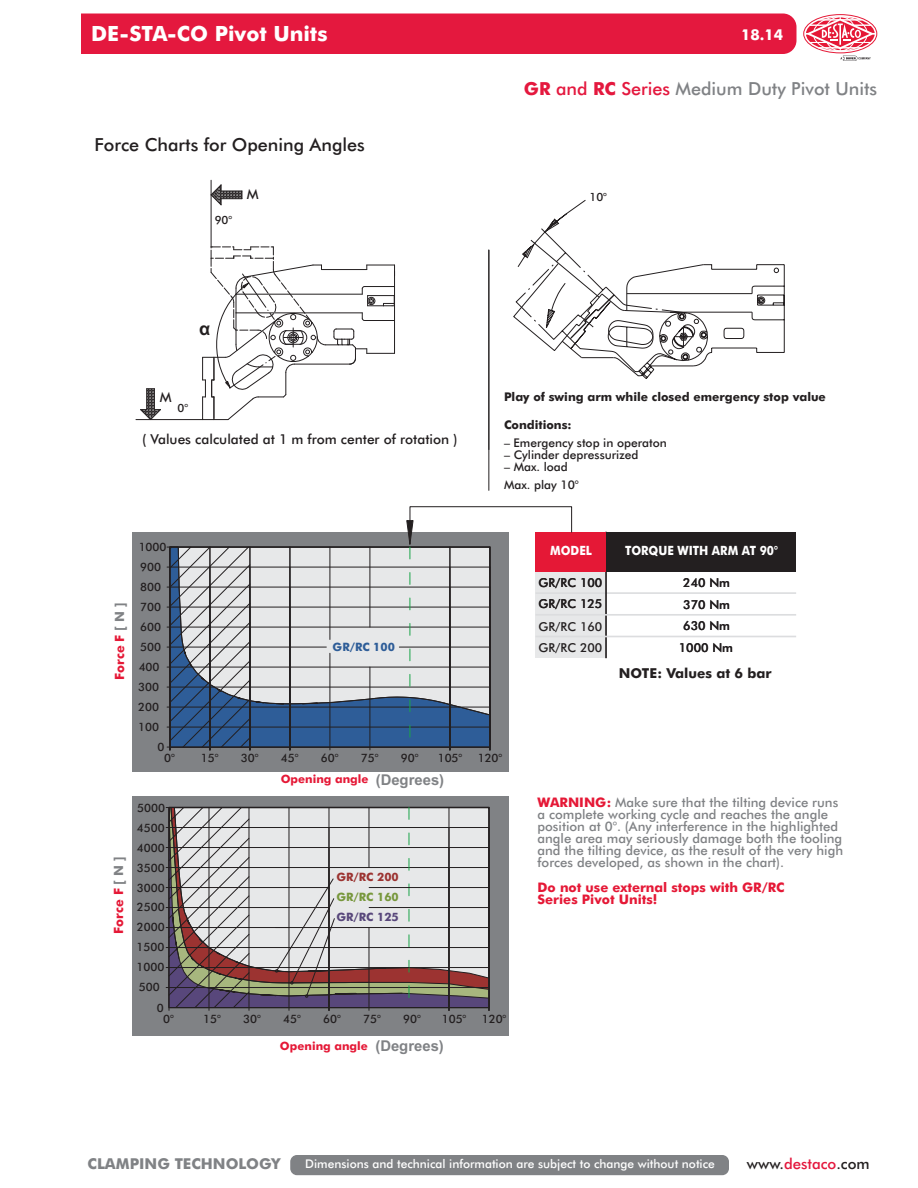
<style>
.page{position:relative;width:918px;height:1188px;background:#fff}
.page>*{position:absolute;margin:0;border:0;box-sizing:border-box;transform-origin:0 0}
.t1{font:700 21px "Futura BT";color:#fff}
.t2{font:700 18.3px "Arial";color:#231f20}
.t3{font:500 18px "Futura BT";color:#808285}
.t4{font:500 18px "Futura BT";color:#231f20}
.t5{font:700 15px "Futura BT";color:#808285}
.t6{font:500 15px "Futura BT";color:#231f20}
.t7{font:700 15px "Futura BT";color:#fff}
.t8{font:500 13.65px "Futura BT";color:#231f20}
.t9{font:700 13.65px "Futura BT";color:#231f20}
.t10{font:500 13.2px/12.1px "Futura BT";color:#808285}
.t11{font:700 13.2px/12.1px "Futura BT";color:#e51836}
.t12{font:700 12.75px "Futura BT";color:#fff;scale:.9 1}
.t13{font:700 12.75px "Futura BT";color:#e51836}
.t14{font:500 12.3px/21px "Futura BT";color:#231f20}
.t15{font:500 12px/18px "Futura BT";color:#231f20}
.t16{font:500 12px "Futura BT";color:#fff}
.t17{font:700 12px "Futura BT";color:#231f20}
.t18{font:500 11.55px/20px "Futura BT";color:#231f20;text-align:justify}
.t19{font:700 11.55px "Futura BT";color:#e51836}
.t20{font:700 11.55px "Futura BT";color:#2e5d98}
.t21{font:700 11.55px "Futura BT";color:#58477b}
.t22{font:700 11.55px "Futura BT";color:#9c3331}
.t23{font:700 11.55px "Futura BT";color:#77973c}
.t24{font:500 11.4px "Futura BT";color:#231f20}
.s1{color:#808285}
.s2{font-weight:700;color:#e4183e}
.s3{color:#e4183e}
.s4{font-family:"Arial";font-size:14.85px;color:#808285}
.s5{font-weight:700;color:#e51836}
</style>
<div class="page">
<div style="left:14px;top:14px;width:782px;height:40px;background:#e4183e;border-radius:14px"></div>
<div style="left:10px;top:11px;width:71px;height:47px;background:#fff"></div>
<svg style="left:804px;top:15px;width:73px;height:38px"></svg>
<div style="left:803px;top:14px;width:74px;height:39px;border:1px solid #e51836;border-radius:50%"></div>
<div style="left:813px;top:16px;width:55px;height:35px;border:1px solid #fff;border-radius:50%"></div>
<svg style="left:805px;top:18px;width:70px;height:31px"></svg>
<svg style="left:841px;top:56px;width:30px;height:5px"></svg>
<div style="left:290px;top:1155px;width:439px;height:20px;background:#808285;border-radius:7px"></div>
<hr style="left:136px;top:419px;width:67px;height:1px;background:#231f20">
<svg style="left:139px;top:388px;width:23px;height:33px"></svg>
<hr style="left:211px;top:180px;width:1px;height:67px;background:#231f20">
<svg style="left:202px;top:246px;width:193px;height:175px"></svg>
<svg style="left:210px;top:184px;width:33px;height:22px"></svg>
<div style="left:133px;top:797px;width:376px;height:239px;background:#808285"></div>
<svg style="left:459px;top:808px;width:30px;height:200px;background:#cec8c9"></svg>
<div style="left:133px;top:533px;width:376px;height:239px;background:#808285"></div>
<div style="left:536px;top:571px;width:70px;height:87px;background:#e7e8e9"></div>
<hr style="left:536px;top:592px;width:260px;height:2px;background:#dcdddf">
<hr style="left:605px;top:532px;width:2px;height:126px;background:#231f20">
<hr style="left:167px;top:747px;width:322px;height:1px;background:#231f20">
<hr style="left:167px;top:627px;width:323px;height:1px;background:#231f20">
<hr style="left:167px;top:667px;width:323px;height:1px;background:#231f20">
<hr style="left:167px;top:687px;width:323px;height:1px;background:#231f20">
<hr style="left:167px;top:707px;width:323px;height:1px;background:#231f20">
<hr style="left:167px;top:727px;width:323px;height:1px;background:#231f20">
<hr style="left:167px;top:607px;width:323px;height:1px;background:#231f20">
<hr style="left:167px;top:587px;width:323px;height:1px;background:#231f20">
<hr style="left:167px;top:567px;width:323px;height:1px;background:#231f20">
<hr style="left:167px;top:547px;width:323px;height:1px;background:#231f20">
<hr style="left:167px;top:647px;width:159px;height:1px;background:#231f20">
<hr style="left:240px;top:867px;width:249px;height:1px;background:#231f20">
<hr style="left:166px;top:807px;width:323px;height:1px;background:#231f20">
<hr style="left:166px;top:827px;width:323px;height:1px;background:#231f20">
<hr style="left:166px;top:847px;width:323px;height:1px;background:#231f20">
<hr style="left:166px;top:947px;width:323px;height:1px;background:#231f20">
<hr style="left:166px;top:967px;width:323px;height:1px;background:#231f20">
<hr style="left:166px;top:987px;width:323px;height:1px;background:#231f20">
<hr style="left:166px;top:887px;width:128px;height:1px;background:#231f20">
<hr style="left:166px;top:907px;width:128px;height:1px;background:#231f20">
<hr style="left:166px;top:927px;width:123px;height:1px;background:#231f20">
<hr style="left:166px;top:867px;width:83px;height:1px;background:#231f20">
<hr style="left:489px;top:808px;width:1px;height:202px;background:#231f20">
<hr style="left:275px;top:927px;width:214px;height:1px;background:#231f20">
<svg style="left:168px;top:806px;width:291px;height:204px;background:#b9b2b3"></svg>
<hr style="left:369px;top:928px;width:1px;height:82px;background:#231f20">
<hr style="left:369px;top:887px;width:120px;height:1px;background:#231f20">
<hr style="left:369px;top:907px;width:120px;height:1px;background:#231f20">
<hr style="left:369px;top:808px;width:1px;height:60px;background:#231f20">
<hr style="left:289px;top:808px;width:1px;height:60px;background:#231f20">
<hr style="left:294px;top:907px;width:35px;height:1px;background:#231f20">
<hr style="left:294px;top:887px;width:35px;height:1px;background:#231f20">
<div style="left:536px;top:532px;width:70px;height:39px;background:#e51836"></div>
<div style="left:606px;top:532px;width:190px;height:39px;background:#231f20"></div>
<hr style="left:536px;top:614px;width:260px;height:2px;background:#dcdddf">
<hr style="left:536px;top:636px;width:260px;height:1px;background:#dcdddf">
<hr style="left:489px;top:250px;width:1px;height:240px;background:#231f20">
<svg style="left:169px;top:506px;width:403px;height:244px"></svg>
<svg style="left:513px;top:200px;width:272px;height:179px"></svg>
<h1 class="t1" style="left:91px;top:25px;width:238px">DE-STA-CO Pivot Units</h1>
<h3 class="t4" style="left:94px;top:137px;width:272px">Force Charts for Opening Angles</h3>
<p class="t24" style="left:215px;top:216px;width:19px">90°</p>
<p class="t8" style="left:247px;top:189px;width:13px">M</p>
<h2 class="t2" style="left:199px;top:317px;width:13px">α</h2>
<p class="t8" style="left:160px;top:392px;width:13px">M</p>
<p class="t24" style="left:178px;top:404px;width:12px">0°</p>
<p class="t8" style="left:142px;top:434px;width:317px">( Values calculated at 1 m from center of rotation )</p>
<p class="t18" style="left:139px;top:538px;width:29px">1000</p>
<p class="t13" style="left:114px;top:680px;width:79px;rotate:-90deg">Force F <span class="s1">[ N ]</span></p>
<p class="t18" style="left:140px;top:558px;width:22px">900<br>800</p>
<p class="t18" style="left:140px;top:598px;width:22px">700</p>
<p class="t18" style="left:140px;top:618px;width:22px">600</p>
<p class="t18" style="left:140px;top:638px;width:22px">500</p>
<p class="t18" style="left:138px;top:678px;width:22px">300<br>200<br>100</p>
<p class="t18" style="left:139px;top:658px;width:22px">400</p>
<p class="t18" style="left:158px;top:738px;width:8px">0</p>
<p class="t20" style="left:333px;top:642px;width:64px">GR/RC 100</p>
<p class="t7" style="left:741px;top:29px;width:44px">18.14</p>
<h3 class="t3" style="left:524px;top:81px;width:355px"><span class="s2">GR</span> <span class="s3">and</span> <span class="s2">RC</span> <span class="s3">Series</span> Medium Duty Pivot Units</h3>
<p class="t24" style="left:590px;top:193px;width:19px">10°</p>
<p class="t17" style="left:504px;top:392px;width:323px">Play of swing arm while closed emergency stop value</p>
<p class="t17" style="left:504px;top:419px;width:69px">Conditions:</p>
<p class="t15" style="left:504px;top:434px;width:164px">– Emergency stop in operaton</p>
<p class="t15" style="left:504px;top:446px;width:136px">– Cylinder depressurized</p>
<p class="t15" style="left:504px;top:458px;width:76px">– Max. load<br>Max. play 10°</p>
<p class="t12" style="left:550px;top:545px;width:48px">MODEL</p>
<p class="t12" style="left:625px;top:545px;width:171px">TORQUE WITH ARM AT 90°</p>
<p class="t14" style="left:538px;top:572px;width:65px;line-height:21.8px">GR/RC 100<br>GR/RC 125</p>
<p class="t14" style="left:683px;top:573px;width:48px">240 Nm</p>
<p class="t14" style="left:683px;top:595px;width:48px">370 Nm<br>630 Nm</p>
<p class="t14" style="left:538px;top:617px;width:65px">GR/RC 160<br>GR/RC 200</p>
<p class="t14" style="left:679px;top:638px;width:56px">1000 Nm</p>
<p class="t9" style="left:619px;top:668px;width:154px">NOTE: Values at 6 bar</p>
<p class="t18" style="left:241px;top:749px;width:19px">30°</p>
<p class="t18" style="left:281px;top:749px;width:19px">45°</p>
<p class="t18" style="left:321px;top:749px;width:19px">60°</p>
<p class="t18" style="left:361px;top:749px;width:19px">75°</p>
<p class="t18" style="left:401px;top:749px;width:19px">90°</p>
<p class="t18" style="left:164px;top:749px;width:12px">0°</p>
<p class="t18" style="left:201px;top:749px;width:19px">15°</p>
<p class="t18" style="left:438px;top:749px;width:26px">105°</p>
<p class="t18" style="left:478px;top:749px;width:26px">120°</p>
<p class="t13" style="left:113px;top:934px;width:79px;rotate:-90deg">Force F <span class="s1">[ N ]</span></p>
<p class="t18" style="left:137px;top:799px;width:29px">5000</p>
<p class="t18" style="left:137px;top:819px;width:29px">4500</p>
<p class="t18" style="left:137px;top:839px;width:29px">4000</p>
<p class="t18" style="left:137px;top:859px;width:29px">3500</p>
<p class="t18" style="left:137px;top:879px;width:29px">3000</p>
<p class="t18" style="left:137px;top:898px;width:29px">2500</p>
<p class="t18" style="left:137px;top:918px;width:29px">2000</p>
<p class="t18" style="left:136px;top:938px;width:29px">1500</p>
<p class="t18" style="left:136px;top:958px;width:29px">1000</p>
<p class="t18" style="left:157px;top:999px;width:8px">0</p>
<p class="t18" style="left:139px;top:978px;width:22px">500</p>
<p class="t18" style="left:163px;top:1010px;width:12px">0°</p>
<p class="t18" style="left:203px;top:1010px;width:19px">15°</p>
<p class="t18" style="left:243px;top:1010px;width:19px">30°</p>
<p class="t19" style="left:281px;top:774px;width:165px">Opening angle <span class="s4">(Degrees)</span></p>
<p class="t22" style="left:336px;top:872px;width:64px">GR/RC 200</p>
<p class="t23" style="left:336px;top:892px;width:64px">GR/RC 160</p>
<p class="t21" style="left:336px;top:912px;width:64px">GR/RC 125</p>
<p class="t18" style="left:283px;top:1010px;width:19px">45°</p>
<p class="t18" style="left:323px;top:1010px;width:19px">60°</p>
<p class="t18" style="left:363px;top:1010px;width:19px">75°</p>
<p class="t18" style="left:403px;top:1010px;width:19px">90°</p>
<p class="t18" style="left:442px;top:1010px;width:26px">105°</p>
<p class="t18" style="left:482px;top:1010px;width:26px">120°</p>
<p class="t19" style="left:280px;top:1042px;width:165px">Opening angle <span class="s4">(Degrees)</span></p>
<p class="t10" style="left:538px;top:797px;width:307px"><span class="s5">WARNING:</span> Make sure that the tilting device runs a complete working cycle and reaches the angle position at 0°. (Any interference in the highlighted angle area may seriously damage both the tooling and the tilting device, as the result of the very high forces developed, as shown in the chart).</p>
<p class="t11" style="left:538px;top:882px;width:249px">Do not use external stops with GR/RC<br>Series Pivot Units!</p>
<p class="t5" style="left:88px;top:1158px;width:194px">CLAMPING TECHNOLOGY</p>
<p class="t16" style="left:305px;top:1159px;width:411px">Dimensions and technical information are subject to change without notice</p>
<p class="t6" style="left:747px;top:1158px;width:124px">www.<span class="s3">destaco</span>.com</p>
</div>
